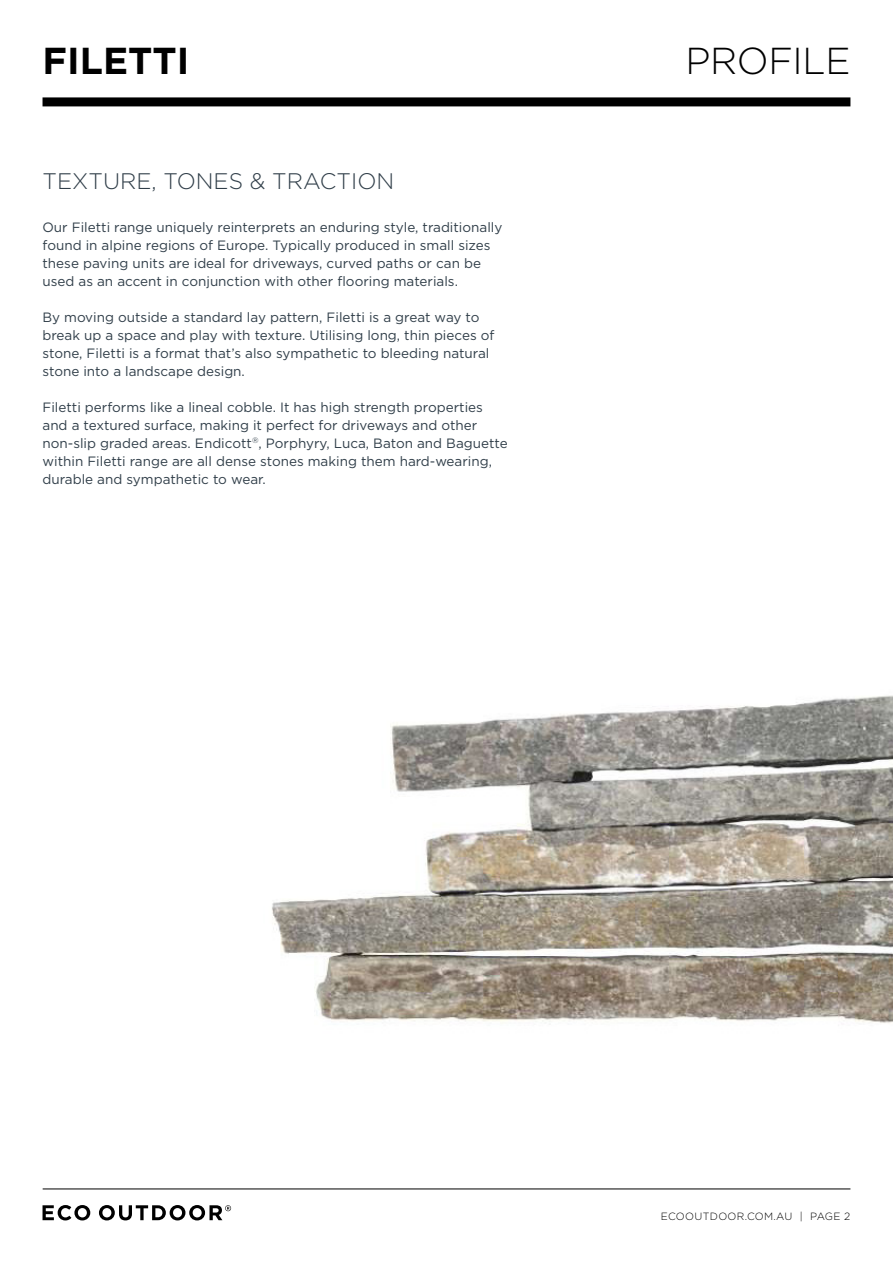
<style>
.page{position:relative;width:893px;height:1263px;background:#fff}
.page>*{position:absolute;margin:0;border:0;box-sizing:border-box;transform-origin:0 0}
.t1{font:700 37.5px "Gotham";color:#000}
.t2{font:300 37.5px "Gotham";letter-spacing:-.01em;color:#000}
.t3{font:300 22.5px "Gotham";color:#303e49}
.t4{font:13.5px/18px "Gotham";color:#303e49}
.t5{font:300 10.5px "Gotham";letter-spacing:.03em;color:#000}
</style>
<div class="page">
<hr style="left:43px;top:1188px;width:807px;height:1px;background:#000">
<svg style="left:43px;top:1205px;width:47px;height:15px"></svg>
<svg style="left:99px;top:1205px;width:132px;height:15px"></svg>
<div style="left:43px;top:97px;width:807px;height:9px;background:#000"></div>
<img style="left:272px;top:695px;width:621px;height:328px">
<h1 class="t1" style="left:43px;top:39px;width:148px">FILETTI</h1>
<h1 class="t2" style="left:685px;top:40px;width:167px">PROFILE</h1>
<h2 class="t3" style="left:43px;top:168px;width:353px">TEXTURE, TONES &amp; TRACTION</h2>
<p class="t4" style="left:43px;top:218px;width:461px">Our Filetti range uniquely reinterprets an enduring style, traditionally found in alpine regions of Europe. Typically produced in small sizes these paving units are ideal for driveways, curved paths or can be used as an accent in conjunction with other flooring materials.</p>
<p class="t4" style="left:43px;top:308px;width:453px">By moving outside a standard lay pattern, Filetti is a great way to break up a space and play with texture. Utilising long, thin pieces of stone, Filetti is a format that’s also sympathetic to bleeding natural stone into a landscape design.</p>
<p class="t4" style="left:43px;top:398px;width:467px">Filetti performs like a lineal cobble. It has high strength properties and a textured surface, making it perfect for driveways and other non-slip graded areas. Endicott<sup>®</sup>, Porphyry, Luca, Baton and Baguette within Filetti range are all dense stones making them hard-wearing, durable and sympathetic to wear.</p>
<p class="t5" style="left:661px;top:1210px;width:191px">ECOOUTDOOR.COM.AU | PAGE 2</p>
</div>
